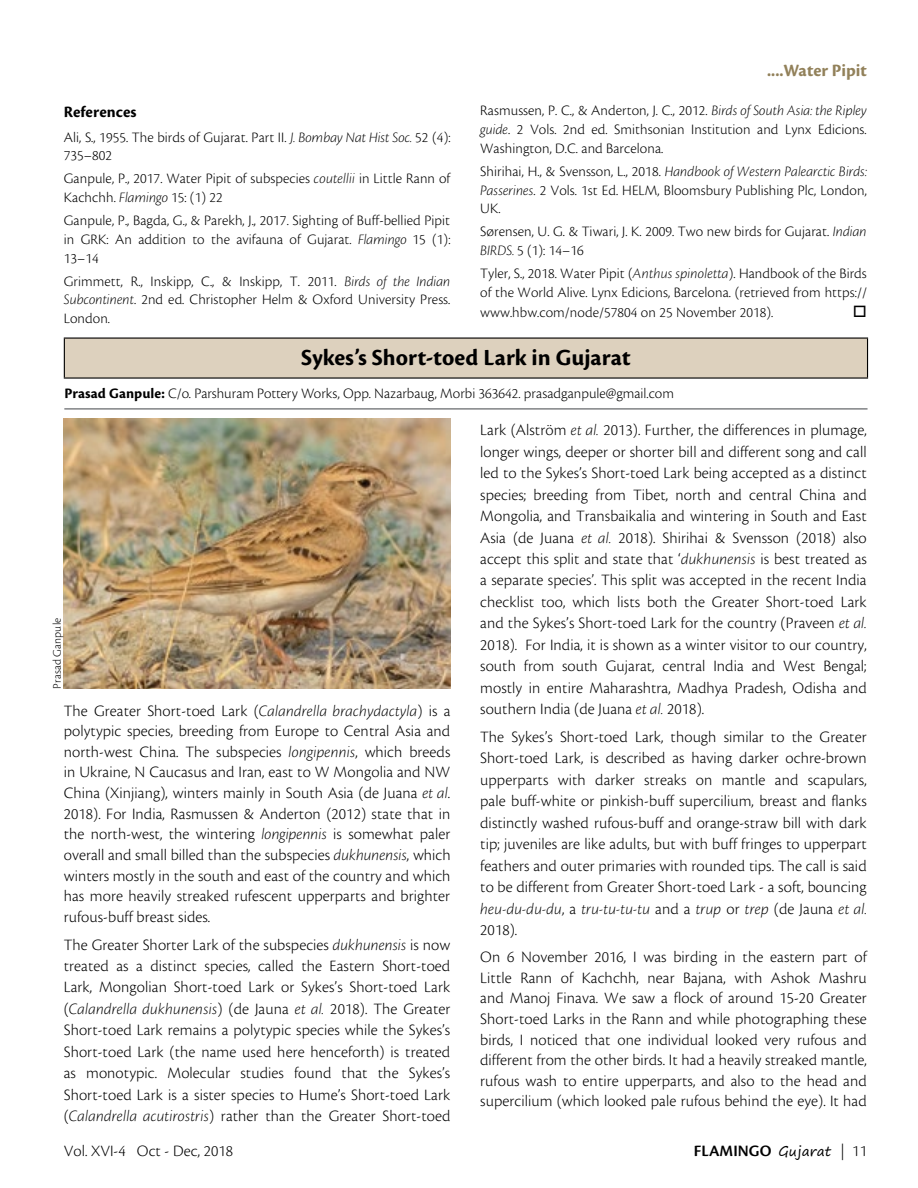
<style>
.page{position:relative;width:918px;height:1188px;background:#fff}
.page>*{position:absolute;margin:0;border:0;box-sizing:border-box;transform-origin:0 0}
.t1{font:700 24px "Cronos Pro";letter-spacing:.005em;color:#000}
.t2{font:700 18px "Cronos Pro";color:#92815a}
.t3{font:300 16.5px/21.5px "Cronos Pro";letter-spacing:.005em;color:#000;text-align:justify}
.t4{font:16.5px "Cronos Pro Lt Disp It";letter-spacing:.015em;color:#000}
.t5{font:600 16.5px "Cronos Pro";letter-spacing:.005em;color:#000}
.t6{font:700 16.5px "Cronos Pro";letter-spacing:.005em;color:#000}
.t7{font:300 15px/18.8px "Cronos Pro";letter-spacing:.005em;color:#000}
.t8{font:15px "Cronos Pro Lt Disp It";letter-spacing:.005em;color:#000}
.t9{font:300 12px "Cronos Pro";letter-spacing:.005em;color:#000}
.s1{font-family:"Cronos Pro Lt Disp It";font-weight:400}
.s2{font-family:"Cronos Pro";font-weight:300}
.s3{font-weight:700}
.s4{font-family:"Segoe Print";font-weight:400;font-size:13.5px}
.s5{font-weight:300}
</style>
<div class="page">
<div style="left:64px;top:338px;width:804px;height:40px;background:#ddd1be"></div>
<hr style="left:64px;top:408px;width:804px;height:2px;background:#808285">
<hr style="left:64px;top:338px;width:804px;height:1px;background:#000">
<hr style="left:64px;top:339px;width:1px;height:38px;background:#000">
<hr style="left:867px;top:339px;width:1px;height:38px;background:#000">
<hr style="left:64px;top:377px;width:804px;height:2px;background:#000">
<img style="left:64px;top:418px;width:387px;height:270px">
<p class="t6" style="left:64px;top:102px;width:74px">References</p>
<p class="t7" style="left:64px;top:128px;width:388px">Ali, S., 1955. The birds of Gujarat. Part II. <span class="s1">J. Bombay Nat Hist Soc.</span> 52 (4):<br>735–802</p>
<p class="t7" style="left:64px;top:169px;width:388px">Ganpule, P., 2017. Water Pipit of subspecies <span class="s1">coutellii</span> in Little Rann of<br>Kachchh. <span class="s1">Flamingo</span> 15: (1) 22</p>
<p class="t7" style="left:64px;top:211px;width:388px;text-align:justify">Ganpule, P., Bagda, G., &amp; Parekh, J., 2017. Sighting of Buff-bellied Pipit in GRK: An addition to the avifauna of Gujarat. <span class="s1">Flamingo</span> 15 (1):<br>13–14</p>
<p class="t7" style="left:64px;top:272px;width:388px;text-align:justify">Grimmett, R., Inskipp, C., &amp; Inskipp, T. 2011. <span class="s1">Birds of the Indian Subcontinent</span>. 2nd ed. Christopher Helm &amp; Oxford University Press.<br>London.</p>
<p class="t2" style="left:767px;top:60px;width:101px">....Water Pipit</p>
<p class="t7" style="left:480px;top:101px;width:388px;text-align:justify">Rasmussen, P. C., &amp; Anderton, J. C., 2012. <span class="s1">Birds of South Asia: the Ripley guide</span>. 2 Vols. 2nd ed. Smithsonian Institution and Lynx Edicions.<br>Washington, D.C. and Barcelona.</p>
<p class="t8" style="left:480px;top:163px;width:388px"><span class="s2">Shirihai, H., &amp; Svensson, L., 2018.</span> Handbook of Western Palearctic Birds:</p>
<p class="t7" style="left:480px;top:181px;width:388px"><span class="s1">Passerines</span>. 2 Vols. 1st Ed. HELM, Bloomsbury Publishing Plc, London,<br>UK.</p>
<p class="t7" style="left:480px;top:222px;width:388px">Sørensen, U. G. &amp; Tiwari, J. K. 2009. Two new birds for Gujarat. <span class="s1">Indian<br>BIRDS.</span> 5 (1): 14–16</p>
<p class="t7" style="left:480px;top:264px;width:388px;line-height:19.2px;text-align:justify">Tyler, S., 2018. Water Pipit (<span class="s1">Anthus spinoletta</span>). Handbook of the Birds of the World Alive. Lynx Edicions, Barcelona. (retrieved from https:// www.hbw.com/node/57804 on 25 November 2018).</p>
<h1 class="t1" style="left:301px;top:344px;width:331px">Sykes’s Short-toed Lark in Gujarat</h1>
<p class="t7" style="left:64px;top:384px;width:611px"><span class="s3">Prasad Ganpule:</span> C/o. Parshuram Pottery Works, Opp. Nazarbaug, Morbi 363642. prasadganpule@gmail.com</p>
<p class="t9" style="left:50px;top:688px;width:72px;rotate:-90deg">Prasad Ganpule</p>
<p class="t3" style="left:64px;top:700px;width:388px;line-height:20.7px">The Greater Short-toed Lark (<span class="s1">Calandrella brachydactyla</span>) is a polytypic species, breeding from Europe to Central Asia and north-west China. The subspecies <span class="s1">longipennis</span>, which breeds in Ukraine, N Caucasus and Iran, east to W Mongolia and NW China (Xinjiang), winters mainly in South Asia (de Juana <span class="s1">et al</span>.<br>2018). For India, Rasmussen &amp; Anderton (2012) state that in the north-west, the wintering <span class="s1">longipennis</span> is somewhat paler overall and small billed than the subspecies <span class="s1">dukhunensis</span>, which winters mostly in the south and east of the country and which has more heavily streaked rufescent upperparts and brighter rufous-buff breast sides.</p>
<p class="t3" style="left:64px;top:934px;width:388px">The Greater Shorter Lark of the subspecies <span class="s1">dukhunensis</span> is now treated as a distinct species, called the Eastern Short-toed Lark, Mongolian Short-toed Lark or Sykes’s Short-toed Lark</p>
<p class="t4" style="left:64px;top:1000px;width:388px"><span class="s2">(</span>Calandrella dukhunensis<span class="s2">) (de Jauna</span> et al. <span class="s2">2018). The Greater</span></p>
<p class="t3" style="left:64px;top:1019px;width:388px">Short-toed Lark remains a polytypic species while the Sykes’s Short-toed Lark (the name used here henceforth) is treated as monotypic. Molecular studies found that the Sykes’s Short-toed Lark is a sister species to Hume’s Short-toed Lark (<span class="s1">Calandrella acutirostris</span>) rather than the Greater Short-toed</p>
<p class="t3" style="left:480px;top:419px;width:388px">Lark (Alström <span class="s1">et al.</span> 2013). Further, the differences in plumage, longer wings, deeper or shorter bill and different song and call led to the Sykes’s Short-toed Lark being accepted as a distinct species; breeding from Tibet, north and central China and Mongolia, and Transbaikalia and wintering in South and East Asia (de Juana <span class="s1">et al.</span> 2018). Shirihai &amp; Svensson (2018) also accept this split and state that ‘<span class="s1">dukhunensis</span> is best treated as a separate species’. This split was accepted in the recent India checklist too, which lists both the Greater Short-toed Lark and the Sykes’s Short-toed Lark for the country (Praveen <span class="s1">et al.<br></span>2018). For India, it is shown as a winter visitor to our country, south from south Gujarat, central India and West Bengal; mostly in entire Maharashtra, Madhya Pradesh, Odisha and southern India (de Juana <span class="s1">et al.</span> 2018).</p>
<p class="t3" style="left:480px;top:726px;width:388px">The Sykes’s Short-toed Lark, though similar to the Greater Short-toed Lark, is described as having darker ochre-brown upperparts with darker streaks on mantle and scapulars, pale buff-white or pinkish-buff supercilium, breast and flanks distinctly washed rufous-buff and orange-straw bill with dark tip; juveniles are like adults, but with buff fringes to upperpart feathers and outer primaries with rounded tips. The call is said to be different from Greater Short-toed Lark - a soft, bouncing</p>
<p class="t4" style="left:480px;top:899px;width:388px">heu-du-du-du<span class="s2">, a</span> tru-tu-tu-tu <span class="s2">and a</span> trup <span class="s2">or</span> trep <span class="s2">(de Jauna</span> et al.</p>
<p class="t3" style="left:480px;top:916px;width:388px;line-height:27px">2018).<br>On 6 November 2016, I was birding in the eastern part of</p>
<p class="t3" style="left:480px;top:967px;width:388px;line-height:20.7px">Little Rann of Kachchh, near Bajana, with Ashok Mashru and Manoj Finava. We saw a flock of around 15-20 Greater Short-toed Larks in the Rann and while photographing these birds, I noticed that one individual looked very rufous and different from the other birds. It had a heavily streaked mantle, rufous wash to entire upperparts, and also to the head and supercilium (which looked pale rufous behind the eye). It had</p>
<p class="t3" style="left:64px;top:1140px;width:171px">Vol. XVI-4 Oct - Dec, 2018</p>
<p class="t5" style="left:694px;top:1141px;width:174px">FLAMINGO <span class="s4">Gujarat</span> <span class="s5">| 11</span></p>
</div>
